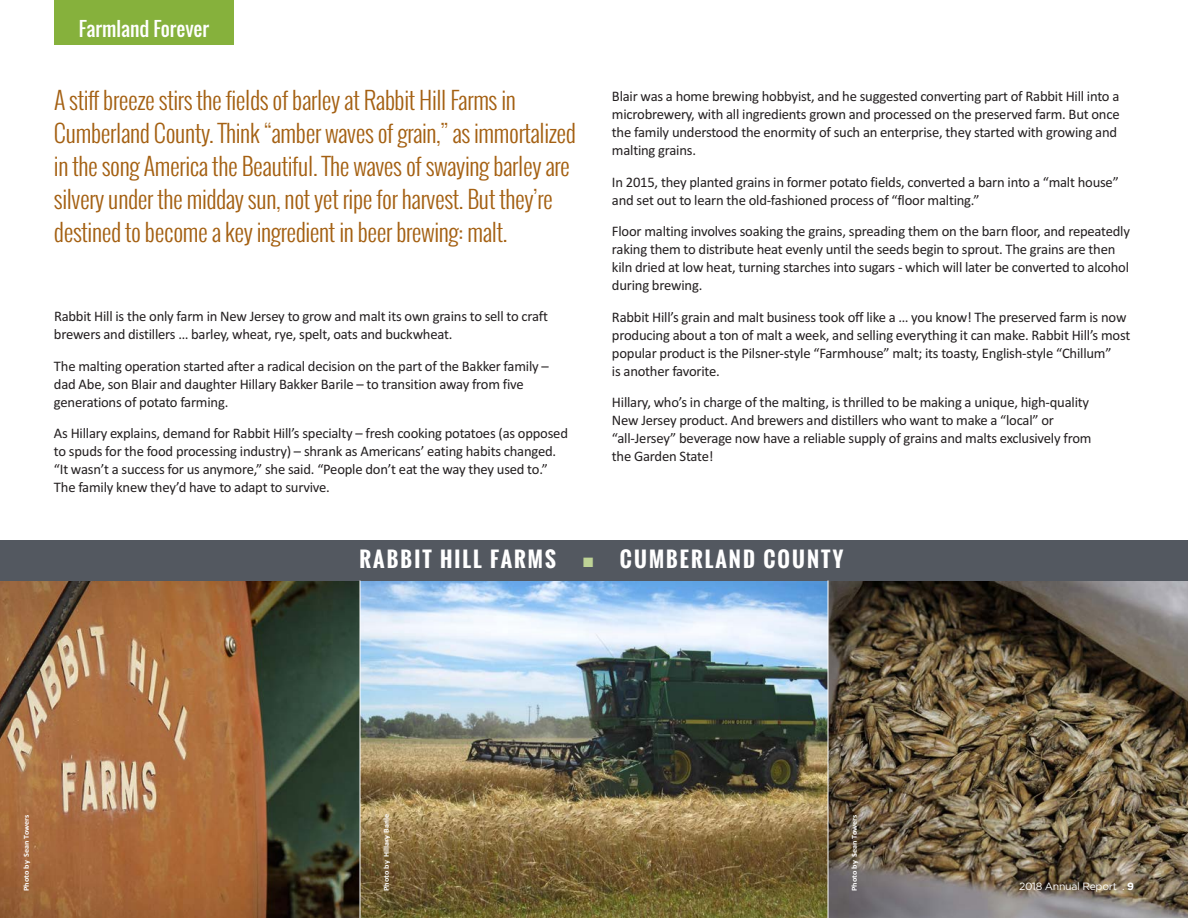
<style>
.page{position:relative;width:1188px;height:918px;background:#fff}
.page>*{position:absolute;margin:0;border:0;box-sizing:border-box;transform-origin:0 0}
.t1{font:300 24px/33px "Oswald";letter-spacing:-.015em;color:#a46012}
.t2{font:700 21px "Oswald";letter-spacing:.1em;color:#fff}
.t3{font:19.5px "Oswald";color:#fff}
.t4{font:14.7px/18px "Calibri";letter-spacing:-.015em;color:#231f20}
.t5{font:10.5px "Gotham";letter-spacing:-.025em;color:#fff}
.t6{font:700 7.5px "Calibri";color:#fff;scale:1.09 1}
.s1{color:#bed396}
.s2{font-weight:700}
</style>
<div class="page">
<img style="left:1px;top:580px;width:1187px;height:338px">
<img style="left:0;top:580px;width:1px;height:338px">
<div style="left:0;top:540px;width:1188px;height:40px;background:#535860"></div>
<hr style="left:360px;top:580px;width:1px;height:338px;background:#fff">
<div style="left:54px;top:0;width:180px;height:45px;background:#86b13c"></div>
<hr style="left:828px;top:580px;width:1px;height:338px;background:#fff">
<p class="t3" style="left:79px;top:20px;width:132px">Farmland Forever</p>
<p class="t1" style="left:54px;top:85px;width:524px">A stiff breeze stirs the fields of barley at Rabbit Hill Farms in Cumberland County. Think “amber waves of grain,” as immortalized in the song America the Beautiful. The waves of swaying barley are silvery under the midday sun, not yet ripe for harvest. But they’re destined to become a key ingredient in beer brewing: malt.</p>
<p class="t4" style="left:54px;top:309px;width:495px">Rabbit Hill is the only farm in New Jersey to grow and malt its own grains to sell to craft brewers and distillers … barley, wheat, rye, spelt, oats and buckwheat.</p>
<p class="t4" style="left:54px;top:358px;width:496px">The malting operation started after a radical decision on the part of the Bakker family – dad Abe, son Blair and daughter Hillary Bakker Barile – to transition away from five generations of potato farming.</p>
<p class="t4" style="left:54px;top:426px;width:516px">As Hillary explains, demand for Rabbit Hill’s specialty – fresh cooking potatoes (as opposed to spuds for the food processing industry) – shrank as Americans’ eating habits changed. “It wasn’t a success for us anymore,” she said. “People don’t eat the way they used to.” The family knew they’d have to adapt to survive.</p>
<p class="t4" style="left:612px;top:88px;width:509px">Blair was a home brewing hobbyist, and he suggested converting part of Rabbit Hill into a microbrewery, with all ingredients grown and processed on the preserved farm. But once the family understood the enormity of such an enterprise, they started with growing and malting grains.</p>
<p class="t4" style="left:612px;top:174px;width:508px">In 2015, they planted grains in former potato fields, converted a barn into a “malt house” and set out to learn the old-fashioned process of “floor malting.”</p>
<p class="t4" style="left:612px;top:223px;width:520px">Floor malting involves soaking the grains, spreading them on the barn floor, and repeatedly raking them to distribute heat evenly until the seeds begin to sprout. The grains are then kiln dried at low heat, turning starches into sugars - which will later be converted to alcohol during brewing.</p>
<p class="t4" style="left:612px;top:309px;width:520px">Rabbit Hill’s grain and malt business took off like a … you know! The preserved farm is now producing about a ton of malt a week, and selling everything it can make. Rabbit Hill’s most popular product is the Pilsner-style “Farmhouse” malt; its toasty, English-style “Chillum”<br>is another favorite.</p>
<p class="t4" style="left:612px;top:394px;width:481px">Hillary, who’s in charge of the malting, is thrilled to be making a unique, high-quality New Jersey product. And brewers and distillers who want to make a “local” or “all-Jersey” beverage now have a reliable supply of grains and malts exclusively from the Garden State!</p>
<p class="t2" style="left:360px;top:549px;width:198px">RABBIT HILL FARMS</p>
<p class="t2" style="left:583px;top:549px;width:262px"><span class="s1">■</span> CUMBERLAND COUNTY</p>
<p class="t6" style="left:24px;top:857px;width:40px;rotate:-90deg">Sean Towers</p>
<p class="t6" style="left:384px;top:891px;width:73px;rotate:-90deg">Photo by Hillary Barile</p>
<p class="t6" style="left:852px;top:891px;width:71px;rotate:-90deg">Photo by Sean Towers</p>
<p class="t6" style="left:24px;top:891px;width:30px;rotate:-90deg">Photo by</p>
<p class="t5" style="left:1019px;top:883px;width:116px">2018 Annual Report . <span class="s2">9</span></p>
</div>
